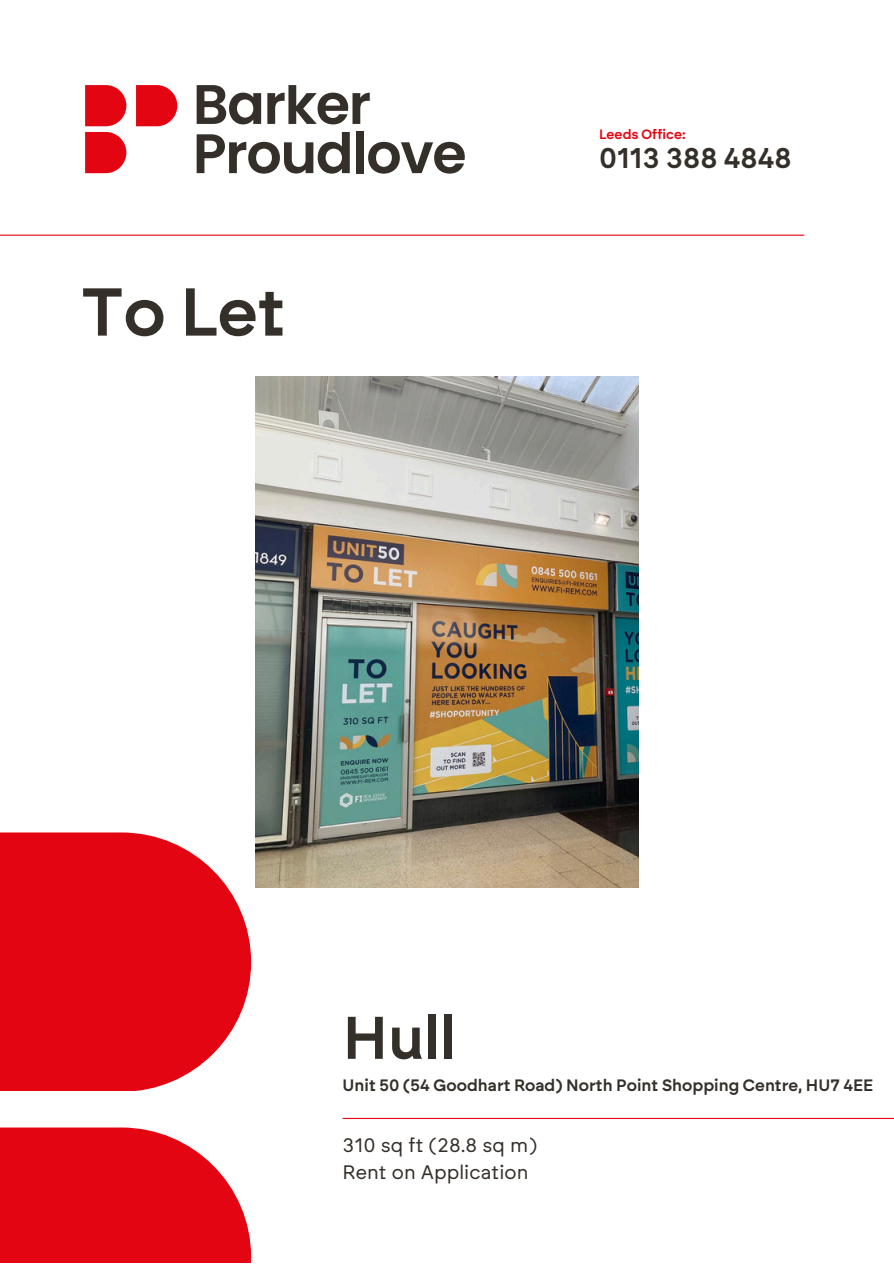
<style>
.page{position:relative;width:894px;height:1264px;background:#fff}
.page>*{position:absolute;margin:0;border:0;box-sizing:border-box;transform-origin:0 0}
.t1{font:600 67.5px "Brockmann";color:#352f29}
.t2{font:600 60px "Brockmann";color:#352f29}
.t3{font:600 28.5px "Brockmann";color:#352f29}
.t4{font:19.5px/27px "Brockmann";color:#352f29}
.t5{font:600 16.5px "Brockmann";color:#352f29}
.t6{font:600 13.5px "Brockmann";color:#e30512}
</style>
<div class="page">
<svg style="left:0;top:832px;width:251px;height:259px;fill:#e30512"></svg>
<svg style="left:0;top:1127px;width:251px;height:136px"></svg>
<hr style="left:342px;top:1117px;width:551px;height:1px;background:#e30512">
<svg style="left:85px;top:132px;width:41px;height:41px"></svg>
<svg style="left:85px;top:85px;width:41px;height:41px"></svg>
<svg style="left:136px;top:85px;width:41px;height:41px"></svg>
<svg style="left:196px;top:85px;width:65px;height:39px"></svg>
<svg style="left:267px;top:85px;width:102px;height:39px"></svg>
<svg style="left:196px;top:132px;width:153px;height:42px"></svg>
<div style="left:356px;top:132px;width:7px;height:41px;background:#352f29"></div>
<svg style="left:368px;top:142px;width:96px;height:32px"></svg>
<hr style="left:0;top:235px;width:804px;height:1px;background:#e30512">
<img style="left:255px;top:376px;width:383px;height:511px">
<p class="t1" style="left:81px;top:271px;width:205px">To Let</p>
<h3 class="t6" style="left:599px;top:126px;width:88px">Leeds Office:</h3>
<h3 class="t3" style="left:599px;top:141px;width:194px">0113 388 4848</h3>
<h2 class="t2" style="left:342px;top:1001px;width:114px">Hull</h2>
<h4 class="t5" style="left:342px;top:1074px;width:532px">Unit 50 (54 Goodhart Road) North Point Shopping Centre, HU7 4EE</h4>
<p class="t4" style="left:342px;top:1131px;width:196px">310 sq ft (28.8 sq m)<br>Rent on Application</p>
</div>
